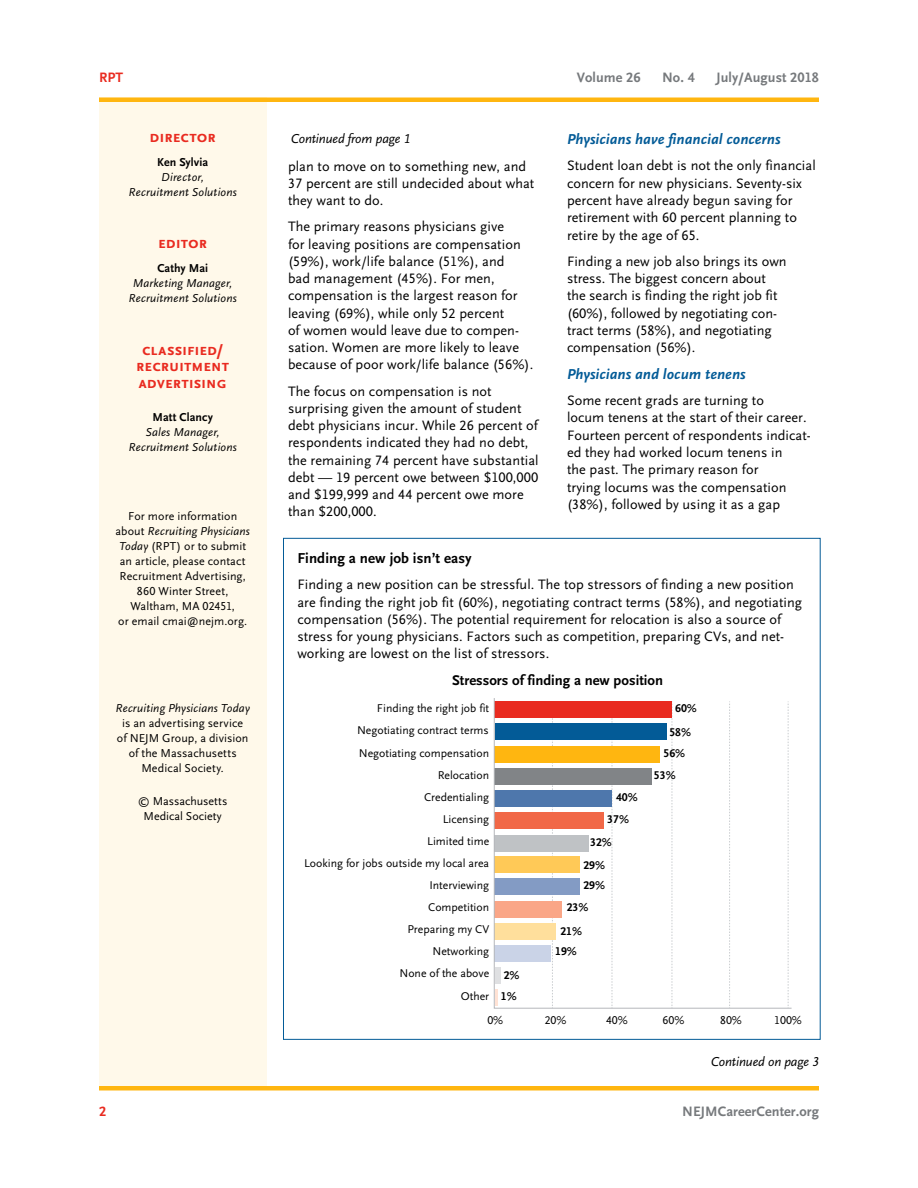
<style>
.page{position:relative;width:918px;height:1188px;background:#fff}
.page>*{position:absolute;margin:0;border:0;box-sizing:border-box;transform-origin:0 0}
.t1{font:700 16.5px/16.5px "OTNEJM Scala Sans LF Cap";letter-spacing:-.005em;color:#e92b20;text-align:center}
.t2{font:italic 700 15px "OTNEJM Scala Sans LF";letter-spacing:.005em;color:#035b97}
.t3{font:700 15px "OTNEJM Scala Sans LF";letter-spacing:.005em;color:#000}
.t4{font:700 14.7px "OTNEJM Scala Sans OSF";color:#000}
.t5{font:14.25px/17.2px "OTNEJM Scala Sans LF";letter-spacing:.005em;color:#000}
.t6{font:700 14.25px "OTNEJM Scala Sans LF";letter-spacing:.005em;color:#76797c}
.t7{font:700 14.25px "OTNEJM Scala Sans LF";color:#e92b20}
.t8{font:italic 13.5px "OTNEJM Scala Sans LF";letter-spacing:-.01em;color:#000}
.t9{font:12px/15px "OTNEJM Scala Sans LF";letter-spacing:.01em;color:#000;text-align:center}
.t10{font:italic 12px/15px "OTNEJM Scala Sans LF";letter-spacing:.015em;color:#000;text-align:center}
.t11{font:700 12px "OTNEJM Scala Sans LF";letter-spacing:.005em;color:#000}
.t12{font:11.7px/22px "OTNEJM Scala Sans OSF";color:#000;text-align:justify}
.t13{font:700 11.7px/22px "OTNEJM Scala Sans LF";color:#000}
.t14{font:11.7px "OTNEJM Scala Sans LF";color:#000}
.s1{font-style:italic}
.s2{font-family:"OTNEJM Scala Sans OSF"}
</style>
<div class="page">
<div style="left:99px;top:98px;width:167px;height:992px;background:#fff9ea"></div>
<hr style="left:99px;top:98px;width:720px;height:4px;background:#ffb610">
<hr style="left:99px;top:1086px;width:720px;height:4px;background:#ffb610">
<svg style="left:494px;top:698px;width:298px;height:311px"></svg>
<svg style="left:788px;top:701px;width:1px;height:307px"></svg>
<svg style="left:729px;top:701px;width:1px;height:307px"></svg>
<p class="t7" style="left:99px;top:70px;width:26px">RPT</p>
<p class="t6" style="left:577px;top:70px;width:65px">Volume 26</p>
<p class="t6" style="left:662px;top:70px;width:34px">No. 4</p>
<p class="t6" style="left:716px;top:70px;width:104px">July/August 2018</p>
<p class="t1" style="left:149px;top:128px;width:68px">director</p>
<p class="t11" style="left:157px;top:155px;width:52px">Ken Sylvia</p>
<p class="t10" style="left:129px;top:169px;width:110px">Director,<br>Recruitment Solutions</p>
<p class="t1" style="left:158px;top:235px;width:51px">editor</p>
<p class="t11" style="left:157px;top:262px;width:52px">Cathy Mai</p>
<p class="t10" style="left:129px;top:276px;width:110px">Marketing Manager,<br>Recruitment Solutions</p>
<p class="t1" style="left:136px;top:341px;width:94px">classified/ recruitment advertising</p>
<p class="t11" style="left:152px;top:410px;width:62px">Matt Clancy</p>
<p class="t10" style="left:129px;top:424px;width:110px">Sales Manager,<br>Recruitment Solutions</p>
<p class="t9" style="left:115px;top:508px;width:136px">For more information about <span class="s1">Recruiting Physicians<br>Today</span> (RPT) or to submit an article, please contact<br>Recruitment Advertising,<br>860 Winter Street,<br>Waltham, MA 02451,<br>or email cmai@nejm.org.</p>
<p class="t10" style="left:116px;top:700px;width:136px">Recruiting Physicians Today</p>
<p class="t9" style="left:117px;top:715px;width:133px">is an advertising service of NEJM Group, a division of the Massachusetts<br>Medical Society<span class="s1">.</span></p>
<p class="t9" style="left:138px;top:793px;width:91px">© Massachusetts<br>Medical Society</p>
<p class="t8" style="left:291px;top:131px;width:121px">Continued from page 1</p>
<p class="t5" style="left:288px;top:158px;width:248px">plan to move on to something new, and<br>37 percent are still undecided about what they want to do.</p>
<p class="t5" style="left:288px;top:218px;width:247px">The primary reasons physicians give<br>for leaving positions are compensation (59%), work/life balance (51%), and<br>bad management (45%). For men, compensation is the largest reason for leaving (69%), while only 52 percent<br>of women would leave due to compen&shy;sation. Women are more likely to leave because of poor work/life balance (56%).</p>
<p class="t5" style="left:288px;top:383px;width:252px">The focus on compensation is not surprising given the amount of student debt physicians incur. While 26 percent of respondents indicated they had no debt, the remaining 74 percent have substantial debt — 19 percent owe between $100,000 and $199,999 and 44 percent owe more than $200,000.</p>
<p class="t2" style="left:567px;top:131px;width:215px">Physicians have financial concerns</p>
<p class="t5" style="left:567px;top:158px;width:250px">Student loan debt is not the only financial concern for new physicians. Seventy-six percent have already begun saving for retirement with 60 percent planning to retire by the age of 65.</p>
<p class="t5" style="left:567px;top:253px;width:221px">Finding a new job also brings its own stress. The biggest concern about the search is finding the right job fit (60%), followed by negotiating con&shy;tract terms (58%), and negotiating compensation (56%).</p>
<p class="t2" style="left:567px;top:366px;width:180px">Physicians and locum tenens</p>
<p class="t5" style="left:567px;top:392px;width:245px">Some recent grads are turning to<br>locum tenens at the start of their career.<br>Fourteen percent of respondents indicat&shy;ed they had worked locum tenens in<br>the past. The primary reason for<br>trying locums was the compensation (38%), followed by using it as a gap</p>
<p class="t3" style="left:297px;top:550px;width:176px">Finding a new job isn’t easy</p>
<p class="t5" style="left:297px;top:576px;width:506px">Finding a new position can be stressful. The top stressors of finding a new position are finding the right job fit (60%), negotiating contract terms (58%), and negotiating compensation (56%). The potential requirement for relocation is also a source of stress for young physicians. Factors such as competition, preparing CVs, and net&shy;working are lowest on the list of stressors.</p>
<p class="t4" style="left:452px;top:672px;width:213px">Stressors of finding a new position</p>
<p class="t12" style="left:357px;top:697px;width:134px;line-height:22.5px;text-indent:20px">Finding the right job fit Negotiating contract terms Negotiating compensation</p>
<p class="t12" style="left:304px;top:764px;width:187px;text-align:right">Relocation<br>Credentialing<br>Licensing<br>Limited time<br>Looking for jobs outside my local area<br>Interviewing<br>Competition<br>Preparing my CV<br>Networking<br>None of the above</p>
<p class="t12" style="left:461px;top:986px;width:30px">Other</p>
<p class="t14" style="left:487px;top:1014px;width:17px">0<span class="s2">%</span></p>
<p class="t14" style="left:545px;top:1014px;width:23px">20<span class="s2">%</span></p>
<p class="t14" style="left:606px;top:1014px;width:23px">40<span class="s2">%</span></p>
<p class="t14" style="left:663px;top:1014px;width:23px">60<span class="s2">%</span></p>
<p class="t14" style="left:720px;top:1014px;width:23px">80<span class="s2">%</span></p>
<p class="t14" style="left:774px;top:1014px;width:29px">100<span class="s2">%</span></p>
<p class="t13" style="left:675px;top:698px;width:23px">60%</p>
<p class="t13" style="left:669px;top:721px;width:23px">58%</p>
<p class="t13" style="left:663px;top:743px;width:23px">56%</p>
<p class="t13" style="left:654px;top:764px;width:23px">53%</p>
<p class="t13" style="left:616px;top:786px;width:23px">40%</p>
<p class="t13" style="left:607px;top:809px;width:23px">37%</p>
<p class="t13" style="left:590px;top:832px;width:23px">32%</p>
<p class="t13" style="left:583px;top:854px;width:23px">29%</p>
<p class="t13" style="left:567px;top:875px;width:40px;text-indent:17px">29%<br>23%</p>
<p class="t13" style="left:560px;top:920px;width:23px">21%</p>
<p class="t13" style="left:555px;top:941px;width:23px">19%</p>
<p class="t13" style="left:504px;top:964px;width:17px">2%</p>
<p class="t13" style="left:501px;top:986px;width:17px">1%</p>
<p class="t8" style="left:711px;top:1055px;width:110px">Continued on page 3</p>
<p class="t7" style="left:99px;top:1104px;width:9px">2</p>
<p class="t6" style="left:682px;top:1104px;width:138px">NEJMCareerCenter.org</p>
</div>
